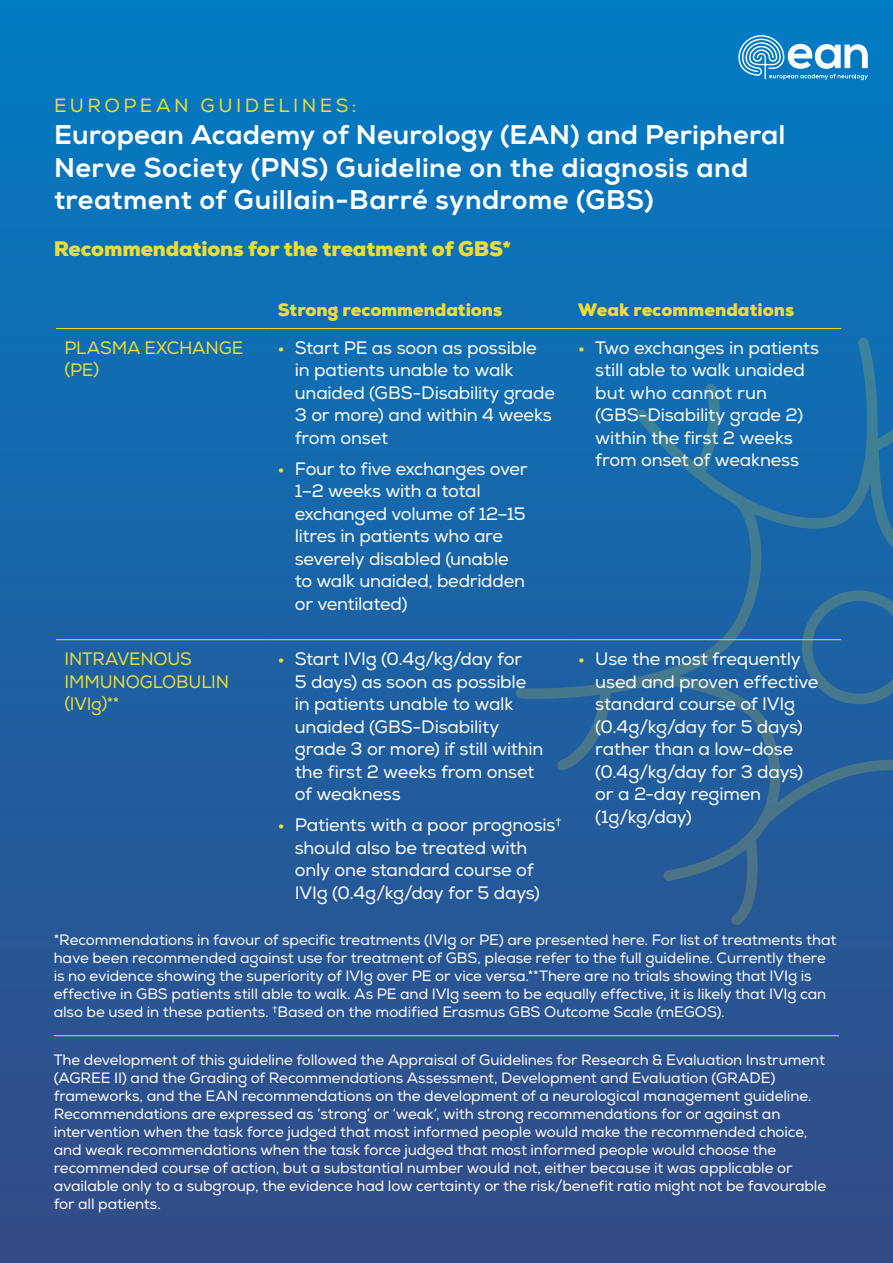
<style>
.page{position:relative;width:893px;height:1263px;background:#fff}
.page>*{position:absolute;margin:0;border:0;box-sizing:border-box;transform-origin:0 0}
.t1{font:800 27px/32.4px "Nexa";letter-spacing:.015em;color:#fff}
.t2{font:900 21px "Nexa";letter-spacing:-.01em;color:#eddc37}
.t3{font:19.05px "Nexa";letter-spacing:.185em;color:#eddc37}
.t4{font:18px/22.5px "Nexa";letter-spacing:-.01em;color:#fff}
.t5{font:18px/22.5px "Nexa";letter-spacing:-.01em;color:#eddc37}
.t6{font:900 18px "Nexa";color:#eddc37}
.t7{font:15px/18px "Nexa";letter-spacing:-.005em;color:#fff}
.s1{font-weight:800;font-size:16.5px;color:#eddc37}
</style>
<div class="page">
<div style="left:0;top:0;width:893px;height:1263px;background:linear-gradient(to bottom,#027bc4,#344a86)"></div>
<svg style="left:510px;top:330px;width:383px;height:597px"></svg>
<hr style="left:56px;top:639px;width:213px;height:1px;background:#eddc37">
<hr style="left:269px;top:639px;width:301px;height:1px;background:#eddc37">
<hr style="left:570px;top:639px;width:271px;height:1px;background:#eddc37">
<hr style="left:269px;top:328px;width:301px;height:1px;background:#eddc37">
<hr style="left:570px;top:328px;width:271px;height:1px;background:#eddc37">
<hr style="left:56px;top:328px;width:213px;height:1px;background:#eddc37">
<svg style="left:738px;top:35px;width:130px;height:45px"></svg>
<hr style="left:54px;top:1035px;width:785px;height:1px;background:#eddc37">
<p class="t3" style="left:54px;top:94px;width:304px">EUROPEAN GUIDELINES:</p>
<h1 class="t1" style="left:54px;top:119px;width:733px">European Academy of Neurology (EAN) and Peripheral<br>Nerve Society (PNS) Guideline on the diagnosis and treatment of Guillain-Barré syndrome (GBS)</h1>
<h2 class="t2" style="left:54px;top:235px;width:459px">Recommendations for the treatment of GBS*</h2>
<p class="t6" style="left:278px;top:298px;width:226px">Strong recommendations</p>
<p class="t6" style="left:578px;top:298px;width:218px">Weak recommendations</p>
<p class="t5" style="left:64px;top:337px;width:180px">PLASMA EXCHANGE (PE)</p>
<p class="t4" style="left:295px;top:337px;width:262px;text-indent:-17px"><span class="s1">•</span> Start PE as soon as possible in patients unable to walk unaided (GBS-Disability grade<br>3 or more) and within 4 weeks from onset</p>
<p class="t4" style="left:295px;top:458px;width:234px;text-indent:-17px"><span class="s1">•</span> Four to five exchanges over<br>1–2 weeks with a total exchanged volume of 12–15 litres in patients who are severely disabled (unable to walk unaided, bedridden or ventilated)</p>
<p class="t5" style="left:64px;top:648px;width:166px">INTRAVENOUS<br>IMMUNOGLOBULIN (IVIg)**</p>
<p class="t4" style="left:295px;top:648px;width:250px;text-indent:-17px"><span class="s1">•</span> Start IVIg (0.4g/kg/day for<br>5 days) as soon as possible in patients unable to walk unaided (GBS-Disability grade 3 or more) if still within the first 2 weeks from onset of weakness</p>
<p class="t4" style="left:295px;top:814px;width:268px;text-indent:-17px"><span class="s1">•</span> Patients with a poor prognosis<sup>† </sup>should also be treated with only one standard course of<br>IVIg (0.4g/kg/day for 5 days)</p>
<p class="t4" style="left:595px;top:337px;width:225px;text-indent:-17px"><span class="s1">•</span> Two exchanges in patients still able to walk unaided but who cannot run (GBS-Disability grade 2) within the first 2 weeks from onset of weakness</p>
<p class="t4" style="left:595px;top:648px;width:225px;text-indent:-17px"><span class="s1">•</span> Use the most frequently used and proven effective standard course of IVIg (0.4g/kg/day for 5 days) rather than a low-dose (0.4g/kg/day for 3 days) or a 2-day regimen (1g/kg/day)</p>
<p class="t7" style="left:54px;top:931px;width:784px">*Recommendations in favour of specific treatments (IVIg or PE) are presented here. For list of treatments that have been recommended against use for treatment of GBS, please refer to the full guideline. Currently there is no evidence showing the superiority of IVIg over PE or vice versa.**There are no trials showing that IVIg is effective in GBS patients still able to walk. As PE and IVIg seem to be equally effective, it is likely that IVIg can also be used in these patients. <sup>†</sup>Based on the modified Erasmus GBS Outcome Scale (mEGOS).</p>
<p class="t7" style="left:54px;top:1051px;width:774px">The development of this guideline followed the Appraisal of Guidelines for Research &amp; Evaluation Instrument (AGREE II) and the Grading of Recommendations Assessment, Development and Evaluation (GRADE) frameworks, and the EAN recommendations on the development of a neurological management guideline.<br>Recommendations are expressed as ‘strong’ or ‘weak’, with strong recommendations for or against an intervention when the task force judged that most informed people would make the recommended choice, and weak recommendations when the task force judged that most informed people would choose the recommended course of action, but a substantial number would not, either because it was applicable or available only to a subgroup, the evidence had low certainty or the risk/benefit ratio might not be favourable for all patients.</p>
</div>
